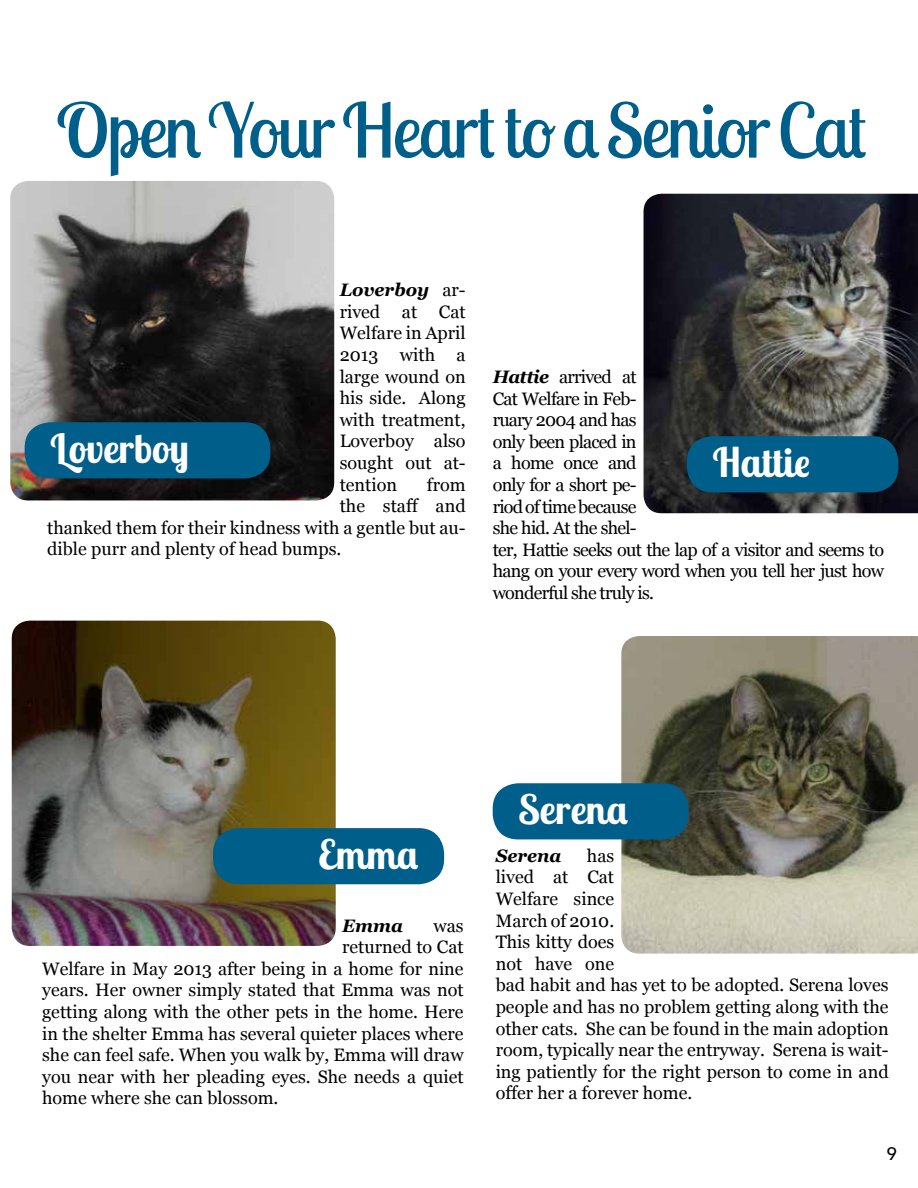
<style>
.page{position:relative;width:918px;height:1188px;background:#fff}
.page>*{position:absolute;margin:0;border:0;box-sizing:border-box;transform-origin:0 0}
.t1{font:75px "Lobster Two";letter-spacing:-.03em;color:#005e8a}
.t2{font:700 40.5px "Lobster Two";color:#fff}
.t3{font:18px/21.6px "Georgia";color:#000;text-align:justify}
.t4{font:18px/21.6px "Georgia";letter-spacing:-.04em;color:#000}
.t5{font:italic 700 18px "Georgia";color:#000}
.t6{font:500 18px "Avenir Next";color:#000}
.s1{font-weight:700;font-style:italic}
</style>
<div class="page">
<img style="left:12px;top:621px;width:324px;height:325px">
<img style="left:621px;top:636px;width:297px;height:318px">
<img style="left:644px;top:194px;width:274px;height:319px">
<img style="left:10px;top:181px;width:324px;height:319px">
<div style="left:213px;top:828px;width:231px;height:56px;background:#005e8a;border-radius:25px"></div>
<div style="left:493px;top:783px;width:196px;height:56px;background:#005e8a;border-radius:25px"></div>
<div style="left:687px;top:436px;width:211px;height:56px;background:#005e8a;border-radius:25px"></div>
<div style="left:25px;top:422px;width:245px;height:56px;background:#005e8a;border-radius:25px"></div>
<h1 class="t1" style="left:56px;top:83px;width:812px">Open Your Heart to a Senior Cat</h1>
<p class="t3" style="left:340px;top:278px;width:128px"><span class="s1">Loverboy</span> ar&shy;rived at Cat Welfare in April 2013 with a large wound on his side. Along with treatment, Loverboy also sought out at&shy;tention</p>
<h2 class="t2" style="left:50px;top:422px;width:140px">Loverboy</h2>
<p class="t3" style="left:427px;top:473px;width:40px">from</p>
<p class="t3" style="left:340px;top:494px;width:128px">the staff and</p>
<p class="t3" style="left:47px;top:516px;width:420px">thanked them for their kindness with a gentle but au-</p>
<p class="t3" style="left:47px;top:538px;width:296px">dible purr and plenty of head bumps.</p>
<p class="t4" style="left:493px;top:365px;width:393px"><span class="s1">Hattie</span> arrived at<br>Cat Welfare in Feb-<br>ruary 2004 and has<br>only been placed in<br>a home once and<br>only for a short pe-<br>riod of time because<br>she hid. At the shel-<br>ter, Hattie seeks out the lap of a visitor and seems to hang on your every word when you tell her just how wonderful she truly is.</p>
<h2 class="t2" style="left:712px;top:436px;width:99px">Hattie</h2>
<h2 class="t2" style="left:318px;top:828px;width:102px">Emma</h2>
<p class="t5" style="left:342px;top:912px;width:62px">Emma</p>
<p class="t3" style="left:434px;top:914px;width:32px">was</p>
<p class="t3" style="left:342px;top:935px;width:123px">returned to Cat</p>
<p class="t3" style="left:42px;top:957px;width:423px">Welfare in May 2013 after being in a home for nine</p>
<p class="t3" style="left:42px;top:979px;width:423px">years. Her owner simply stated that Emma was not</p>
<p class="t3" style="left:42px;top:1000px;width:423px">getting along with the other pets in the home. Here</p>
<p class="t3" style="left:42px;top:1022px;width:423px">in the shelter Emma has several quieter places where</p>
<p class="t3" style="left:42px;top:1043px;width:423px">she can feel safe. When you walk by, Emma will draw</p>
<p class="t3" style="left:42px;top:1065px;width:423px">you near with her pleading eyes. She needs a quiet</p>
<p class="t3" style="left:42px;top:1087px;width:238px">home where she can blossom.</p>
<h2 class="t2" style="left:518px;top:783px;width:111px">Serena</h2>
<p class="t3" style="left:496px;top:844px;width:394px;text-align:left;text-indent:91px">has<br>lived at Cat<br>Welfare since<br>March of 2010.<br>This kitty does<br>not have one<br>bad habit and has yet to be adopted. Serena loves people and has no problem getting along with the other cats. She can be found in the main adoption room, typically near the entryway. Serena is wait&shy;ing patiently for the right person to come in and offer her a forever home.</p>
<p class="t5" style="left:496px;top:842px;width:67px">Serena</p>
<p class="t6" style="left:886px;top:1142px;width:12px">9</p>
</div>
